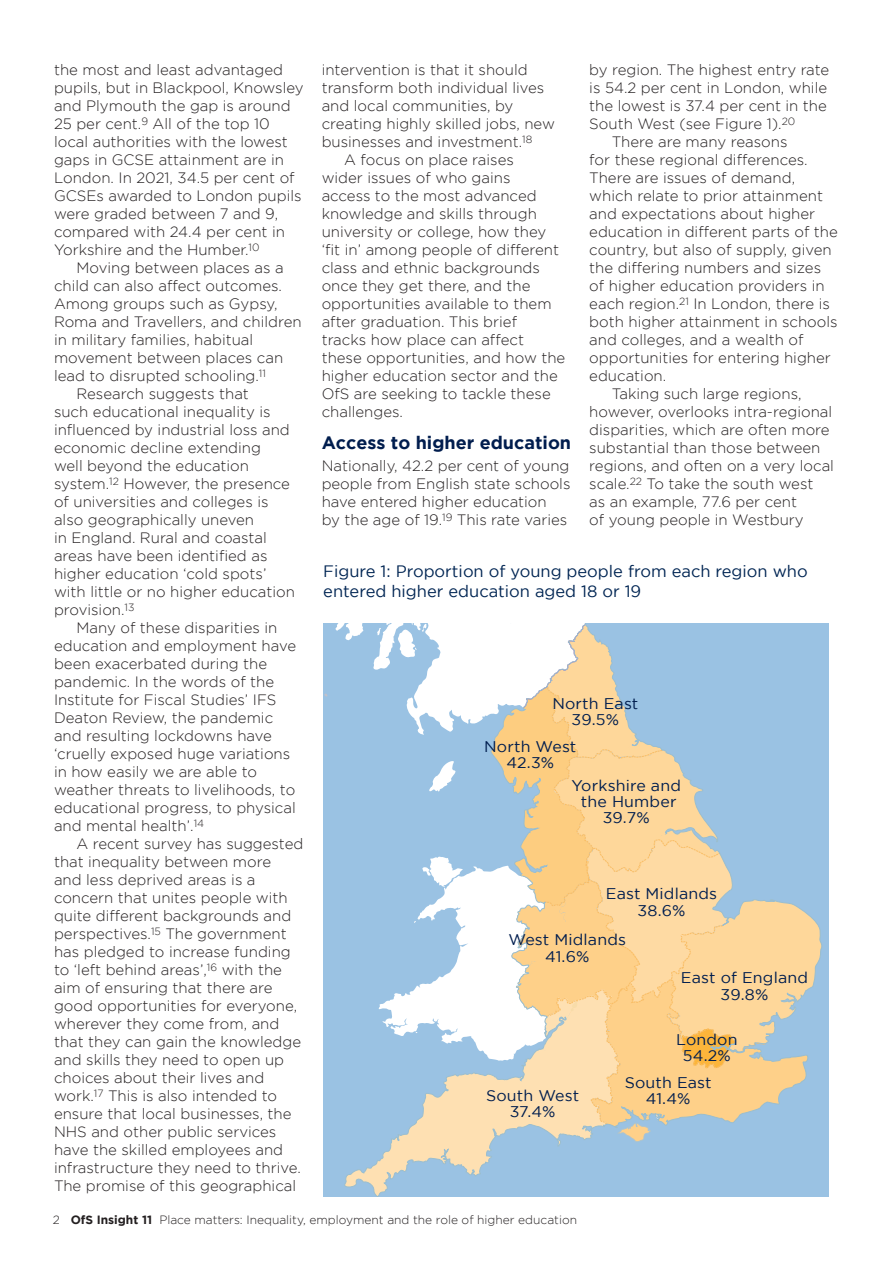
<style>
.page{position:relative;width:893px;height:1263px;background:#fff}
.page>*{position:absolute;margin:0;border:0;box-sizing:border-box;transform-origin:0 0}
.Subhead_1{font:700 18px "Gotham";color:#001d4e}
.Heading_3{font:16.5px/19.5px "Gotham";color:#002553}
.t1{font:15.45px/16px "Gotham";letter-spacing:.01em;color:#001d4e;text-align:center}
.text{font:300 15px/18px "Gotham";color:#231f20}
.t2{font:300 12px "Gotham";color:#231f20}
.s1{font-weight:700}
</style>
<div class="page">
<div style="left:324px;top:623px;width:505px;height:573px;background:#9ac2e3"></div>
<svg style="left:344px;top:1143px;width:217px;height:53px"></svg>
<svg style="left:335px;top:623px;width:487px;height:520px"></svg>
<p class="text" style="left:54px;top:61px;width:251px">the most and least advantaged pupils, but in Blackpool, Knowsley and Plymouth the gap is around<br>25 per cent.<sup>9</sup> All of the top 10 local authorities with the lowest gaps in GCSE attainment are in<br>London. In 2021, 34.5 per cent of<br>GCSEs awarded to London pupils were graded between 7 and 9, compared with 24.4 per cent in<br>Yorkshire and the Humber.<sup>10</sup></p>
<p class="text" style="left:54px;top:259px;width:249px;text-indent:22px">Moving between places as a child can also affect outcomes.<br>Among groups such as Gypsy,<br>Roma and Travellers, and children in military families, habitual movement between places can lead to disrupted schooling.<sup>11</sup></p>
<p class="text" style="left:54px;top:385px;width:242px;text-indent:22px">Research suggests that<br>such educational inequality is influenced by industrial loss and economic decline extending<br>well beyond the education system.<sup>12</sup> However, the presence of universities and colleges is also geographically uneven<br>in England. Rural and coastal areas have been identified as higher education ‘cold spots’ with little or no higher education provision.<sup>13</sup></p>
<p class="text" style="left:54px;top:619px;width:244px;text-indent:22px">Many of these disparities in education and employment have been exacerbated during the pandemic. In the words of the<br>Institute for Fiscal Studies’ IFS<br>Deaton Review, the pandemic and resulting lockdowns have ‘cruelly exposed huge variations in how easily we are able to weather threats to livelihoods, to educational progress, to physical and mental health’.<sup>14</sup></p>
<p class="text" style="left:54px;top:835px;width:251px;text-indent:22px">A recent survey has suggested that inequality between more<br>and less deprived areas is a concern that unites people with quite different backgrounds and perspectives.<sup>15</sup> The government has pledged to increase funding to ‘left behind areas’,<sup>16</sup> with the aim of ensuring that there are good opportunities for everyone, wherever they come from, and that they can gain the knowledge and skills they need to open up choices about their lives and work.<sup>17</sup> This is also intended to ensure that local businesses, the<br>NHS and other public services have the skilled employees and infrastructure they need to thrive.<br>The promise of this geographical</p>
<p class="text" style="left:322px;top:61px;width:235px">intervention is that it should transform both individual lives and local communities, by creating highly skilled jobs, new businesses and investment.<sup>18</sup></p>
<p class="text" style="left:322px;top:151px;width:245px;text-indent:22px">A focus on place raises<br>wider issues of who gains<br>access to the most advanced knowledge and skills through university or college, how they ‘fit in’ among people of different class and ethnic backgrounds once they get there, and the opportunities available to them after graduation. This brief tracks how place can affect these opportunities, and how the higher education sector and the<br>OfS are seeking to tackle these challenges.</p>
<p class="Subhead_1" style="left:322px;top:432px;width:251px">Access to higher education</p>
<p class="text" style="left:322px;top:457px;width:250px">Nationally, 42.2 per cent of young people from English state schools have entered higher education<br>by the age of 19.<sup>19</sup> This rate varies</p>
<p class="text" style="left:589px;top:61px;width:242px">by region. The highest entry rate is 54.2 per cent in London, while the lowest is 37.4 per cent in the<br>South West (see Figure 1).<sup>20</sup></p>
<p class="text" style="left:589px;top:133px;width:250px;text-indent:22px">There are many reasons<br>for these regional differences.<br>There are issues of demand, which relate to prior attainment and expectations about higher education in different parts of the country, but also of supply, given the differing numbers and sizes of higher education providers in each region.<sup>21</sup> In London, there is both higher attainment in schools and colleges, and a wealth of opportunities for entering higher education.</p>
<p class="text" style="left:589px;top:385px;width:246px;text-indent:22px">Taking such large regions, however, overlooks intra-regional disparities, which are often more substantial than those between regions, and often on a very local scale.<sup>22</sup> To take the south west<br>as an example, 77.6 per cent<br>of young people in Westbury</p>
<p class="Heading_3" style="left:323px;top:561px;width:486px">Figure 1: Proportion of young people from each region who entered higher education aged 18 or 19</p>
<p class="t1" style="left:552px;top:695px;width:88px">North East<br>39.5%</p>
<p class="t1" style="left:484px;top:738px;width:94px">North West<br>42.3%</p>
<p class="t1" style="left:571px;top:777px;width:111px">Yorkshire and the Humber<br>39.7%</p>
<p class="t1" style="left:606px;top:886px;width:113px">East Midlands<br>38.6%</p>
<p class="t1" style="left:509px;top:932px;width:119px">West Midlands<br>41.6%</p>
<p class="t1" style="left:681px;top:970px;width:129px">East of England<br>39.8%</p>
<p class="t1" style="left:676px;top:1031px;width:63px">London<br>54.2%</p>
<p class="t1" style="left:486px;top:1087px;width:95px">South West<br>37.4%</p>
<p class="t1" style="left:625px;top:1074px;width:89px">South East<br>41.4%</p>
<p class="t2" style="left:53px;top:1214px;width:526px">2 <span class="s1">OfS Insight 11</span> Place matters: Inequality, employment and the role of higher education</p>
</div>
